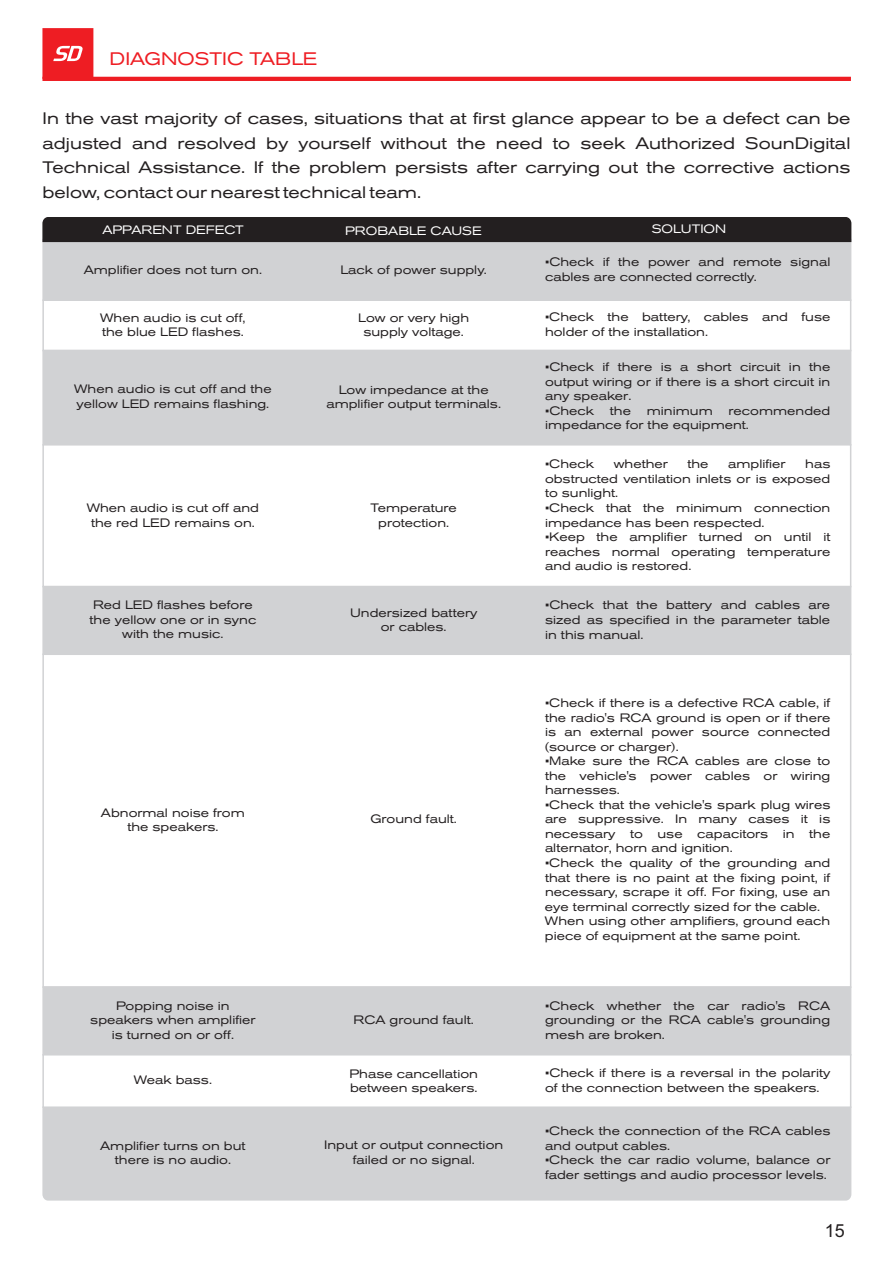
<style>
.page{position:relative;width:893px;height:1263px;background:#fff}
.page>*{position:absolute;margin:0;border:0;box-sizing:border-box;transform-origin:0 0}
.t1{font:expanded 18px "Akzidenz Grotesk BQ";color:#ee1d23}
.t2{font:18px "Arial";color:#231f20}
.t3{font:expanded 16.5px/24.6px "Akzidenz Grotesk BQ";color:#231f20;text-align:justify}
.t4{font:expanded 12.15px/14.5px "Akzidenz Grotesk BQ";color:#231f20}
.t5{font:expanded 12.15px "Akzidenz Grotesk BQ";color:#fff}
.s1{font-family:"Arial";font-stretch:normal}
</style>
<div class="page">
<div style="left:42px;top:1109px;width:810px;height:92px;background:#d1d2d4"></div>
<hr style="left:42px;top:77px;width:809px;height:4px;background:#ee1d23">
<svg style="left:42px;top:28px;width:51px;height:51px;background:#ef3238"></svg>
<svg style="left:42px;top:302px;width:810px;height:47px"></svg>
<div style="left:42px;top:243px;width:810px;height:59px;background:#d1d2d4"></div>
<div style="left:42px;top:217px;width:810px;height:26px;background:#231f20"></div>
<div style="left:42px;top:349px;width:810px;height:94px;background:#d1d2d4"></div>
<svg style="left:42px;top:443px;width:810px;height:142px"></svg>
<div style="left:42px;top:585px;width:810px;height:68px;background:#d1d2d4"></div>
<svg style="left:42px;top:653px;width:810px;height:332px"></svg>
<div style="left:42px;top:985px;width:810px;height:68px;background:#d1d2d4"></div>
<svg style="left:42px;top:1053px;width:810px;height:56px"></svg>
<h1 class="t1" style="left:110px;top:52px;width:209px">DIAGNOSTIC TABLE</h1>
<p class="t3" style="left:43px;top:107px;width:809px">In the vast majority of cases, situations that at first glance appear to be a defect can be adjusted and resolved by yourself without the need to seek Authorized SounDigital Technical Assistance. If the problem persists after carrying out the corrective actions below, contact our nearest technical team.</p>
<p class="t5" style="left:102px;top:225px;width:143px">APPARENT DEFECT</p>
<p class="t5" style="left:345px;top:226px;width:138px">PROBABLE CAUSE</p>
<p class="t5" style="left:652px;top:225px;width:76px">SOLUTION</p>
<p class="t4" style="left:84px;top:263px;width:180px">Amplifier does not turn on.</p>
<p class="t4" style="left:340px;top:263px;width:148px">Lack of power supply.</p>
<p class="t4" style="left:545px;top:256px;width:287px"><span class="s1">▪</span>Check if the power and remote signal cables are connected correctly.</p>
<p class="t4" style="left:358px;top:311px;width:112px;text-align:center">Low or very high supply voltage.</p>
<p class="t4" style="left:545px;top:311px;width:287px"><span class="s1">▪</span>Check the battery, cables and fuse holder of the installation.</p>
<p class="t4" style="left:100px;top:311px;width:147px">When audio is cut off, the blue LED flashes.</p>
<p class="t4" style="left:74px;top:383px;width:199px">When audio is cut off and the yellow LED remains flashing.</p>
<p class="t4" style="left:326px;top:383px;width:176px;text-align:center">Low impedance at the amplifier output terminals.</p>
<p class="t4" style="left:87px;top:502px;width:174px;text-align:center">When audio is cut off and the red LED remains on.</p>
<p class="t4" style="left:370px;top:502px;width:88px;text-align:center">Temperature protection.</p>
<p class="t4" style="left:545px;top:361px;width:287px;text-align:justify"><span class="s1">▪</span>Check if there is a short circuit in the output wiring or if there is a short circuit in any speaker.</p>
<p class="t4" style="left:545px;top:404px;width:51px"><span class="s1">▪</span>Check</p>
<p class="t4" style="left:610px;top:404px;width:23px">the</p>
<p class="t4" style="left:647px;top:404px;width:68px">minimum</p>
<p class="t4" style="left:545px;top:404px;width:287px;text-indent:183px">recommended impedance for the equipment.</p>
<p class="t4" style="left:545px;top:458px;width:51px"><span class="s1">▪</span>Check</p>
<p class="t4" style="left:614px;top:458px;width:56px">whether</p>
<p class="t4" style="left:687px;top:458px;width:23px">the</p>
<p class="t4" style="left:728px;top:458px;width:59px">amplifier</p>
<p class="t4" style="left:545px;top:458px;width:287px;text-align:justify;text-indent:260px">has obstructed ventilation inlets or is exposed to sunlight.</p>
<p class="t4" style="left:545px;top:502px;width:287px"><span class="s1">▪</span>Check that the minimum connection impedance has been respected.</p>
<p class="t4" style="left:545px;top:531px;width:287px;text-align:justify"><span class="s1">▪</span>Keep the amplifier turned on until it reaches normal operating temperature and audio is restored.</p>
<p class="t4" style="left:89px;top:599px;width:168px;text-align:center">Red LED flashes before the yellow one or in sync with the music.</p>
<p class="t4" style="left:350px;top:606px;width:129px;text-align:center">Undersized battery or cables.</p>
<p class="t4" style="left:545px;top:599px;width:287px;text-align:justify"><span class="s1">▪</span>Check that the battery and cables are sized as specified in the parameter table in this manual.</p>
<p class="t4" style="left:101px;top:806px;width:145px;text-align:center">Abnormal noise from the speakers.</p>
<p class="t4" style="left:370px;top:813px;width:88px">Ground fault.</p>
<p class="t4" style="left:90px;top:999px;width:167px;text-align:center">Popping noise in speakers when amplifier is turned on or off.</p>
<p class="t4" style="left:354px;top:1014px;width:122px">RCA ground fault.</p>
<p class="t4" style="left:545px;top:697px;width:287px;text-align:justify"><span class="s1">▪</span>Check if there is a defective RCA cable, if the radio's RCA ground is open or if there is an external power source connected (source or charger).</p>
<p class="t4" style="left:545px;top:755px;width:287px;text-align:justify"><span class="s1">▪</span>Make sure the RCA cables are close to the vehicle's power cables or wiring harnesses.</p>
<p class="t4" style="left:545px;top:798px;width:287px;text-align:justify"><span class="s1">▪</span>Check that the vehicle's spark plug wires are suppressive. In many cases it is necessary to use capacitors in the alternator, horn and ignition.</p>
<p class="t4" style="left:545px;top:857px;width:287px"><span class="s1">▪</span>Check the quality of the grounding and that there is no paint at the fixing point, if necessary, scrape it off. For fixing, use an eye terminal correctly sized for the cable.<br>When using other amplifiers, ground each piece of equipment at the same point.</p>
<p class="t4" style="left:545px;top:999px;width:287px;text-align:justify"><span class="s1">▪</span>Check whether the car radio's RCA grounding or the RCA cable's grounding mesh are broken.</p>
<p class="t4" style="left:134px;top:1074px;width:80px">Weak bass.</p>
<p class="t4" style="left:349px;top:1067px;width:130px">Phase cancellation between speakers.</p>
<p class="t4" style="left:545px;top:1067px;width:287px"><span class="s1">▪</span>Check if there is a reversal in the polarity of the connection between the speakers.</p>
<p class="t4" style="left:100px;top:1139px;width:147px;text-align:center">Amplifier turns on but there is no audio.</p>
<p class="t4" style="left:324px;top:1139px;width:181px;text-align:center">Input or output connection failed or no signal.</p>
<p class="t4" style="left:545px;top:1125px;width:287px"><span class="s1">▪</span>Check the connection of the RCA cables and output cables.</p>
<p class="t4" style="left:545px;top:1154px;width:287px"><span class="s1">▪</span>Check the car radio volume, balance or fader settings and audio processor levels.</p>
<h1 class="t2" style="left:825px;top:1224px;width:22px">15</h1>
</div>
